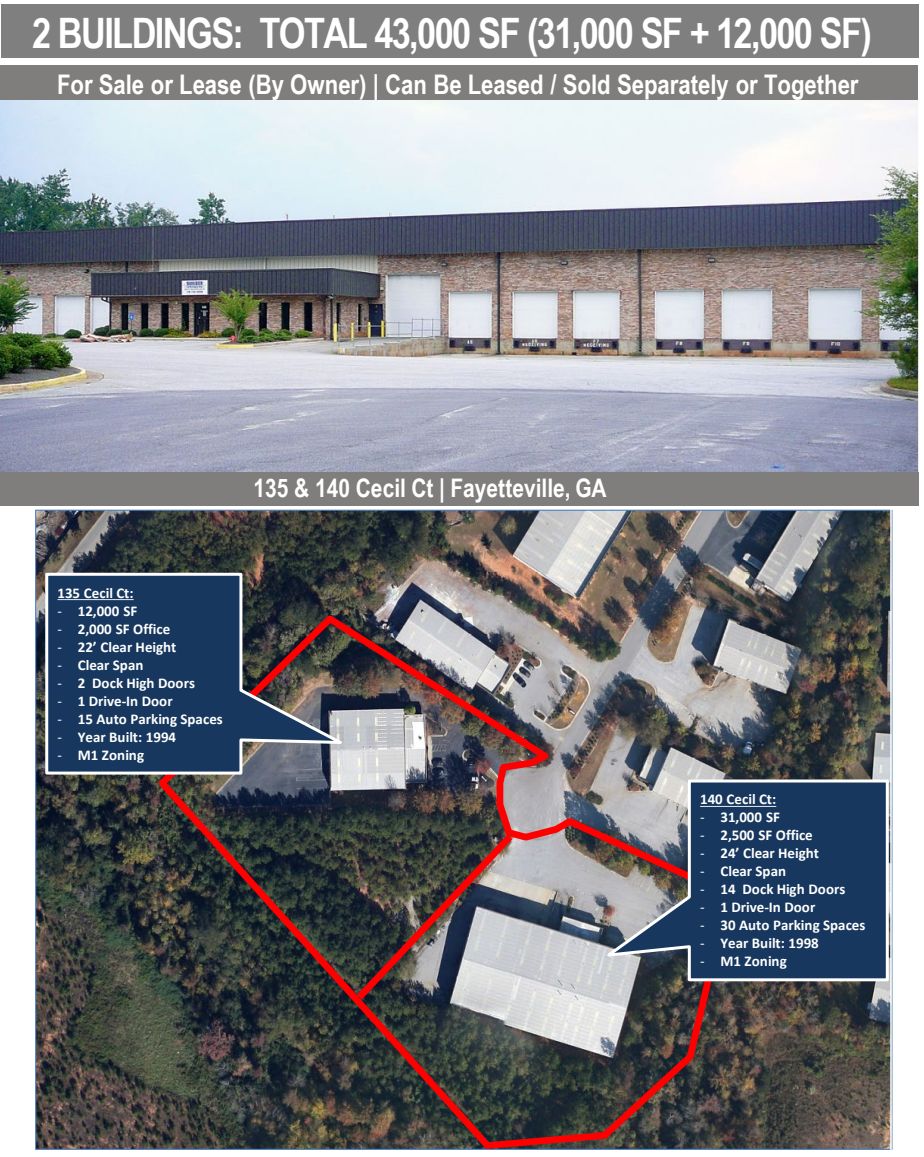
<style>
.page{position:relative;width:924px;height:1157px;background:#fff}
.page>*{position:absolute;margin:0;border:0;box-sizing:border-box;transform-origin:0 0}
.t1{font:700 42px "Arial Narrow";letter-spacing:-.04em;color:#fff}
.t2{font:700 27px "Arial Narrow";color:#fff}
.t3{font:700 25.5px "Arial Narrow";color:#fff}
.t4{font:700 15px "Calibri";color:#fff}
.s1{font-weight:400}
</style>
<div class="page">
<img style="left:37px;top:511px;width:851px;height:636px">
<div style="left:2px;top:4px;width:916px;height:54px;background:#7f7f7f"></div>
<div style="left:0;top:65px;width:917px;height:36px;background:#807e7c"></div>
<div style="left:0;top:471px;width:918px;height:34px;background:#807e7c"></div>
<img style="left:0;top:101px;width:918px;height:370px">
<img style="left:153px;top:610px;width:584px;height:540px">
<svg style="left:44px;top:571px;width:309px;height:205px;background:#35465f"></svg>
<svg style="left:57px;top:599px;width:77px;height:1px"></svg>
<svg style="left:597px;top:778px;width:293px;height:204px;background:#445772"></svg>
<svg style="left:700px;top:806px;width:76px;height:1px"></svg>
<img style="left:350px;top:827px;width:169px;height:179px">
<p class="t1" style="left:32px;top:2px;width:841px">2 BUILDINGS: TOTAL 43,000 SF (31,000 SF + 12,000 SF)</p>
<p class="t2" style="left:57px;top:64px;width:802px">For Sale or Lease (By Owner) | Can Be Leased / Sold Separately or Together</p>
<p class="t3" style="left:253px;top:469px;width:354px">135 &amp; 140 Cecil Ct | Fayetteville, GA</p>
<p class="t4" style="left:57px;top:582px;width:78px">135 Cecil Ct:</p>
<p class="t4" style="left:57px;top:600px;width:81px"><span class="s1">-</span> 12,000 SF</p>
<p class="t4" style="left:57px;top:618px;width:114px"><span class="s1">-</span> 2,000 SF Office</p>
<p class="t4" style="left:57px;top:636px;width:120px"><span class="s1">-</span> 22’ Clear Height</p>
<p class="t4" style="left:57px;top:654px;width:87px"><span class="s1">-</span> Clear Span</p>
<p class="t4" style="left:57px;top:672px;width:139px"><span class="s1">-</span> 2 Dock High Doors</p>
<p class="t4" style="left:57px;top:690px;width:117px"><span class="s1">-</span> 1 Drive-In Door</p>
<p class="t4" style="left:57px;top:708px;width:167px"><span class="s1">-</span> 15 Auto Parking Spaces</p>
<p class="t4" style="left:57px;top:726px;width:120px"><span class="s1">-</span> Year Built: 1994</p>
<p class="t4" style="left:57px;top:744px;width:88px"><span class="s1">-</span> M1 Zoning</p>
<p class="t4" style="left:700px;top:788px;width:78px">140 Cecil Ct:</p>
<p class="t4" style="left:700px;top:806px;width:81px"><span class="s1">-</span> 31,000 SF</p>
<p class="t4" style="left:700px;top:824px;width:114px"><span class="s1">-</span> 2,500 SF Office</p>
<p class="t4" style="left:700px;top:842px;width:120px"><span class="s1">-</span> 24’ Clear Height</p>
<p class="t4" style="left:700px;top:860px;width:87px"><span class="s1">-</span> Clear Span</p>
<p class="t4" style="left:700px;top:878px;width:147px"><span class="s1">-</span> 14 Dock High Doors</p>
<p class="t4" style="left:700px;top:896px;width:117px"><span class="s1">-</span> 1 Drive-In Door</p>
<p class="t4" style="left:700px;top:914px;width:167px"><span class="s1">-</span> 30 Auto Parking Spaces</p>
<p class="t4" style="left:700px;top:932px;width:120px"><span class="s1">-</span> Year Built: 1998</p>
<p class="t4" style="left:700px;top:950px;width:88px"><span class="s1">-</span> M1 Zoning</p>
</div>
